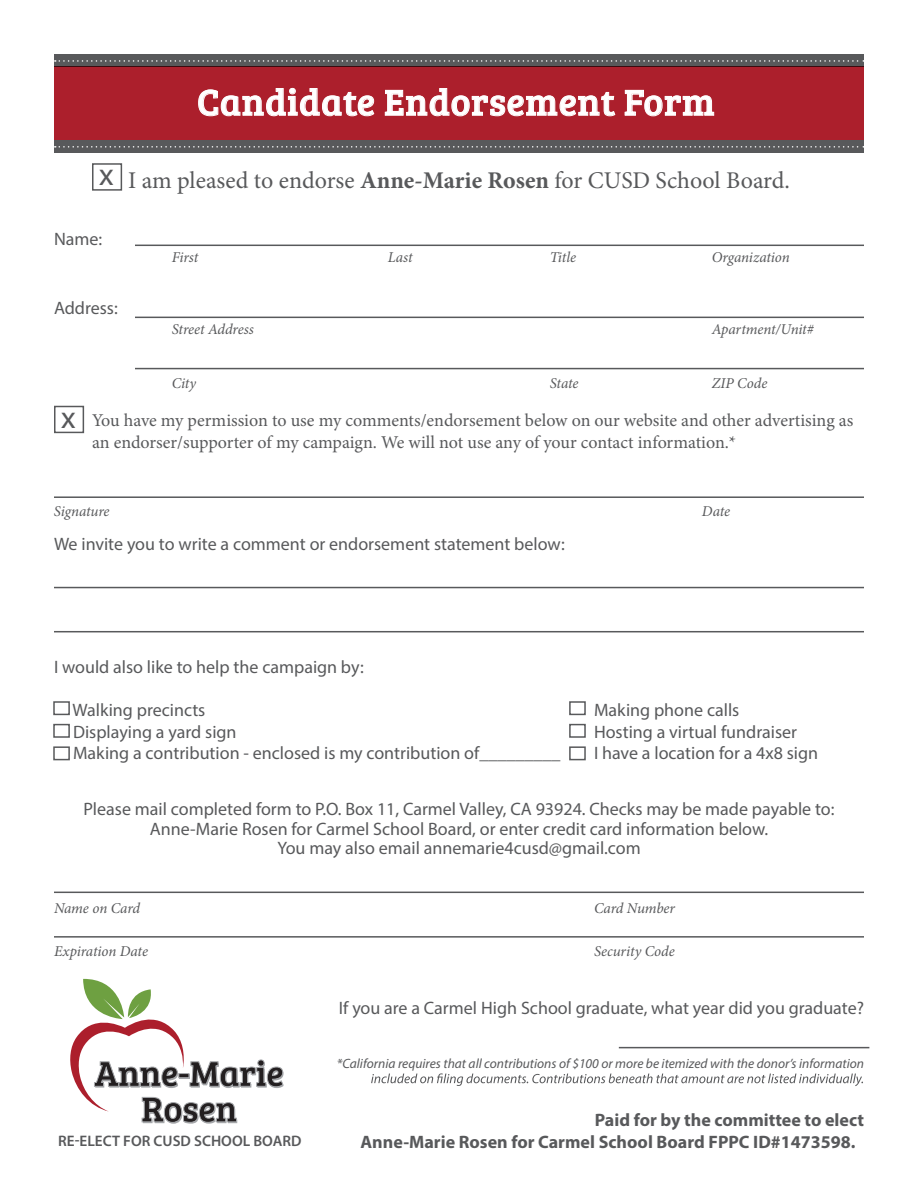
<style>
.page{position:relative;width:918px;height:1188px;background:#fff}
.page>*{position:absolute;margin:0;border:0;box-sizing:border-box;transform-origin:0 0}
.t1{font:37.5px "Bree Serif";letter-spacing:.02em;color:#fff}
.t2{font:31.5px "Myriad Pro";color:#58595b}
.t3{font:24px "Minion Pro";color:#58595b}
.t4{font:18px/19.5px "Myriad Pro";color:#58595b;text-align:center}
.t5{font:18px/21.6px "Minion Pro";letter-spacing:-.005em;color:#58595b}
.t6{font:700 18px/21.6px "Myriad Pro";color:#58595b}
.t7{font:600 15.3px "Myriad Pro";color:#58595b}
.t8{font:italic 15px "Minion Pro";letter-spacing:-.01em;color:#58595b}
.t9{font:italic 13.5px "Myriad Pro";color:#58595b}
.s1{font-weight:700}
</style>
<div class="page">
<div style="left:54px;top:66px;width:810px;height:74px;background:#ac1f2c"></div>
<svg style="left:198px;top:88px;width:177px;height:29px"></svg>
<svg style="left:384px;top:88px;width:232px;height:29px"></svg>
<svg style="left:624px;top:90px;width:90px;height:27px"></svg>
<div style="left:54px;top:140px;width:810px;height:12px;background:#58595b"></div>
<div style="left:54px;top:54px;width:810px;height:12px;background:#58595b"></div>
<svg style="left:55px;top:60px;width:809px;height:2px"></svg>
<svg style="left:55px;top:146px;width:809px;height:2px"></svg>
<svg style="left:371px;top:1073px;width:492px;height:13px"></svg>
<hr style="left:135px;top:245px;width:729px;height:1px;background:#58595b">
<hr style="left:135px;top:317px;width:729px;height:1px;background:#58595b">
<hr style="left:135px;top:368px;width:729px;height:1px;background:#58595b">
<hr style="left:54px;top:496px;width:810px;height:2px;background:#58595b">
<hr style="left:54px;top:892px;width:810px;height:1px;background:#58595b">
<hr style="left:54px;top:936px;width:810px;height:2px;background:#58595b">
<hr style="left:54px;top:587px;width:810px;height:1px;background:#58595b">
<hr style="left:54px;top:631px;width:810px;height:1px;background:#58595b">
<div style="left:54px;top:406px;width:30px;height:27px;border:2px solid #58595b"></div>
<div style="left:92px;top:163px;width:30px;height:28px;border:2px solid #58595b"></div>
<hr style="left:619px;top:1047px;width:250px;height:1px;background:#58595b">
<div style="left:53px;top:701px;width:17px;height:14px;border:2px solid #58595b"></div>
<div style="left:569px;top:701px;width:17px;height:14px;border:2px solid #58595b"></div>
<div style="left:53px;top:724px;width:17px;height:14px;border:2px solid #58595b"></div>
<div style="left:569px;top:724px;width:17px;height:14px;border:2px solid #58595b"></div>
<div style="left:53px;top:746px;width:17px;height:14px;border:2px solid #58595b"></div>
<div style="left:569px;top:746px;width:17px;height:14px;border:2px solid #58595b"></div>
<svg style="left:70px;top:979px;width:214px;height:145px"></svg>
<h1 class="t1" style="left:197px;top:75px;width:519px">Candidate Endorsement Form</h1>
<h2 class="t2" style="left:99px;top:155px;width:16px">x</h2>
<h3 class="t3" style="left:128px;top:164px;width:663px">I am pleased to endorse <span class="s1">Anne-Marie Rosen</span> for CUSD School Board.</h3>
<p class="t4" style="left:54px;top:229px;width:50px">Name:</p>
<p class="t4" style="left:54px;top:298px;width:65px">Address:</p>
<p class="t8" style="left:172px;top:247px;width:28px">First</p>
<p class="t8" style="left:388px;top:247px;width:26px">Last</p>
<p class="t8" style="left:550px;top:247px;width:28px">Title</p>
<p class="t8" style="left:712px;top:247px;width:80px">Organization</p>
<p class="t8" style="left:172px;top:319px;width:84px">Street Address</p>
<p class="t8" style="left:712px;top:319px;width:104px">Apartment/Unit#</p>
<p class="t8" style="left:172px;top:373px;width:26px">City</p>
<p class="t8" style="left:550px;top:373px;width:30px">State</p>
<p class="t8" style="left:712px;top:373px;width:57px">ZIP Code</p>
<h2 class="t2" style="left:61px;top:398px;width:16px">x</h2>
<p class="t5" style="left:92px;top:410px;width:763px">You have my permission to use my comments/endorsement below on our website and other advertising as an endorser/supporter of my campaign. We will not use any of your contact information.*</p>
<p class="t8" style="left:54px;top:501px;width:57px">Signature</p>
<p class="t8" style="left:702px;top:501px;width:30px">Date</p>
<p class="t4" style="left:54px;top:534px;width:513px">We invite you to write a comment or endorsement statement below:</p>
<p class="t4" style="left:54px;top:657px;width:311px">I would also like to help the campaign by:</p>
<p class="t4" style="left:72px;top:700px;width:135px">Walking precincts</p>
<p class="t4" style="left:594px;top:700px;width:147px">Making phone calls</p>
<p class="t4" style="left:73px;top:722px;width:165px">Displaying a yard sign</p>
<p class="t4" style="left:594px;top:722px;width:205px">Hosting a virtual fundraiser</p>
<p class="t4" style="left:73px;top:743px;width:489px">Making a contribution - enclosed is my contribution of_________</p>
<p class="t4" style="left:594px;top:743px;width:226px">I have a location for a 4x8 sign</p>
<p class="t4" style="left:83px;top:799px;width:753px">Please mail completed form to P.O. Box 11, Carmel Valley, CA 93924. Checks may be made payable to:<br>Anne-Marie Rosen for Carmel School Board, or enter credit card information below.<br>You may also email annemarie4cusd@gmail.com</p>
<p class="t8" style="left:54px;top:898px;width:88px">Name on Card</p>
<p class="t8" style="left:594px;top:898px;width:83px">Card Number</p>
<p class="t8" style="left:54px;top:941px;width:96px">Expiration Date</p>
<p class="t8" style="left:594px;top:941px;width:82px">Security Code</p>
<p class="t4" style="left:339px;top:998px;width:527px">If you are a Carmel High School graduate, what year did you graduate?</p>
<p class="t7" style="left:58px;top:1131px;width:245px">RE-ELECT FOR CUSD SCHOOL BOARD</p>
<p class="t9" style="left:337px;top:1055px;width:529px">*California requires that all contributions of $100 or more be itemized with the donor’s information</p>
<p class="t6" style="left:361px;top:1109px;width:505px;text-indent:234px">Paid for by the committee to elect<br>Anne-Marie Rosen for Carmel School Board FPPC ID#1473598.</p>
</div>
